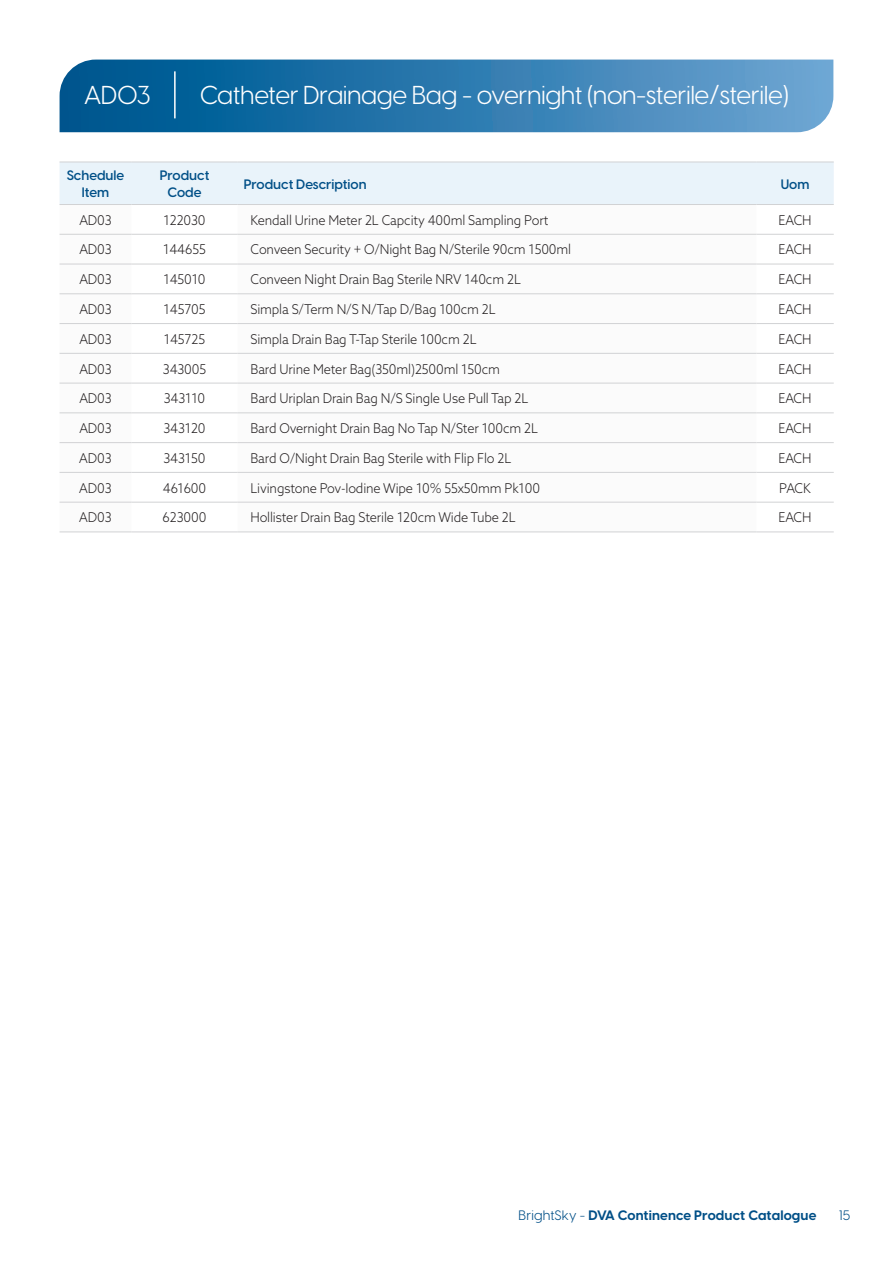
<style>
.page{position:relative;width:893px;height:1263px;background:#fff}
.page>*{position:absolute;margin:0;border:0;box-sizing:border-box;transform-origin:0 0}
.t1{font:25.5px "Visby CF";letter-spacing:-.02em;color:#fff}
.t2{font:300 13.5px "Azo Sans";letter-spacing:-.01em;color:#231f20;scale:.94 1}
.t3{font:600 13.5px/16.5px "Visby CF";color:#004f87;text-align:center}
.t4{font:700 13.5px "Visby CF";letter-spacing:.01em;color:#004f87}
.t5{font:13.5px "Visby CF";color:#004f87}
.s1{font-weight:400}
</style>
<div class="page">
<div style="left:60px;top:163px;width:774px;height:41px;background:#e9f3fa"></div>
<svg style="left:60px;top:233px;width:696px;height:299px"></svg>
<hr style="left:60px;top:162px;width:71px;height:1px;background:#d1d2d4">
<hr style="left:131px;top:162px;width:107px;height:1px;background:#d1d2d4">
<hr style="left:238px;top:162px;width:518px;height:1px;background:#d1d2d4">
<hr style="left:756px;top:162px;width:78px;height:1px;background:#d1d2d4">
<hr style="left:60px;top:204px;width:71px;height:1px;background:#d1d2d4">
<hr style="left:131px;top:204px;width:107px;height:1px;background:#d1d2d4">
<hr style="left:238px;top:204px;width:518px;height:1px;background:#d1d2d4">
<hr style="left:756px;top:204px;width:78px;height:1px;background:#d1d2d4">
<hr style="left:60px;top:234px;width:71px;height:1px;background:#d1d2d4">
<hr style="left:131px;top:234px;width:107px;height:1px;background:#d1d2d4">
<hr style="left:238px;top:234px;width:518px;height:1px;background:#d1d2d4">
<hr style="left:756px;top:234px;width:78px;height:1px;background:#d1d2d4">
<hr style="left:60px;top:264px;width:71px;height:1px;background:#d1d2d4">
<hr style="left:131px;top:264px;width:107px;height:1px;background:#d1d2d4">
<hr style="left:238px;top:264px;width:518px;height:1px;background:#d1d2d4">
<hr style="left:756px;top:264px;width:78px;height:1px;background:#d1d2d4">
<hr style="left:60px;top:293px;width:71px;height:1px;background:#d1d2d4">
<hr style="left:131px;top:293px;width:107px;height:1px;background:#d1d2d4">
<hr style="left:238px;top:293px;width:518px;height:1px;background:#d1d2d4">
<hr style="left:756px;top:293px;width:78px;height:1px;background:#d1d2d4">
<hr style="left:60px;top:323px;width:71px;height:1px;background:#d1d2d4">
<hr style="left:131px;top:323px;width:107px;height:1px;background:#d1d2d4">
<hr style="left:238px;top:323px;width:518px;height:1px;background:#d1d2d4">
<hr style="left:756px;top:323px;width:78px;height:1px;background:#d1d2d4">
<hr style="left:60px;top:353px;width:71px;height:1px;background:#d1d2d4">
<hr style="left:131px;top:353px;width:107px;height:1px;background:#d1d2d4">
<hr style="left:238px;top:353px;width:518px;height:1px;background:#d1d2d4">
<hr style="left:756px;top:353px;width:78px;height:1px;background:#d1d2d4">
<hr style="left:60px;top:383px;width:71px;height:1px;background:#d1d2d4">
<hr style="left:131px;top:383px;width:107px;height:1px;background:#d1d2d4">
<hr style="left:238px;top:383px;width:518px;height:1px;background:#d1d2d4">
<hr style="left:756px;top:383px;width:78px;height:1px;background:#d1d2d4">
<hr style="left:60px;top:412px;width:71px;height:1px;background:#d1d2d4">
<hr style="left:131px;top:412px;width:107px;height:1px;background:#d1d2d4">
<hr style="left:238px;top:412px;width:518px;height:1px;background:#d1d2d4">
<hr style="left:756px;top:412px;width:78px;height:1px;background:#d1d2d4">
<hr style="left:60px;top:442px;width:71px;height:1px;background:#d1d2d4">
<hr style="left:131px;top:442px;width:107px;height:1px;background:#d1d2d4">
<hr style="left:238px;top:442px;width:518px;height:1px;background:#d1d2d4">
<hr style="left:756px;top:442px;width:78px;height:1px;background:#d1d2d4">
<hr style="left:60px;top:472px;width:71px;height:1px;background:#d1d2d4">
<hr style="left:131px;top:472px;width:107px;height:1px;background:#d1d2d4">
<hr style="left:238px;top:472px;width:518px;height:1px;background:#d1d2d4">
<hr style="left:756px;top:472px;width:78px;height:1px;background:#d1d2d4">
<hr style="left:60px;top:502px;width:71px;height:1px;background:#d1d2d4">
<hr style="left:131px;top:502px;width:107px;height:1px;background:#d1d2d4">
<hr style="left:238px;top:502px;width:518px;height:1px;background:#d1d2d4">
<hr style="left:756px;top:502px;width:78px;height:1px;background:#d1d2d4">
<hr style="left:60px;top:532px;width:71px;height:1px;background:#d1d2d4">
<hr style="left:131px;top:532px;width:107px;height:1px;background:#d1d2d4">
<hr style="left:238px;top:532px;width:518px;height:1px;background:#d1d2d4">
<hr style="left:756px;top:532px;width:78px;height:1px;background:#d1d2d4">
<svg style="left:60px;top:60px;width:773px;height:72px;background:#307baf"></svg>
<hr style="left:174px;top:71px;width:2px;height:47px;background:#fff">
<h1 class="t1" style="left:84px;top:80px;width:68px">AD03</h1>
<h1 class="t1" style="left:200px;top:80px;width:590px">Catheter Drainage Bag - overnight (non-sterile/sterile)</h1>
<p class="t3" style="left:67px;top:167px;width:59px">Schedule<br>Item</p>
<p class="t3" style="left:160px;top:167px;width:51px">Product<br>Code</p>
<p class="t3" style="left:244px;top:176px;width:124px">Product Description</p>
<p class="t3" style="left:781px;top:176px;width:30px">Uom</p>
<p class="t2" style="left:79px;top:211px;width:36px">AD03</p>
<p class="t2" style="left:164px;top:211px;width:46px">122030</p>
<p class="t2" style="left:250px;top:211px;width:319px">Kendall Urine Meter 2L Capcity 400ml Sampling Port</p>
<p class="t2" style="left:779px;top:211px;width:37px">EACH</p>
<p class="t2" style="left:79px;top:241px;width:36px">AD03</p>
<p class="t2" style="left:163px;top:241px;width:47px">144655</p>
<p class="t2" style="left:250px;top:241px;width:343px">Conveen Security + O/Night Bag N/Sterile 90cm 1500ml</p>
<p class="t2" style="left:779px;top:241px;width:37px">EACH</p>
<p class="t2" style="left:79px;top:271px;width:36px">AD03</p>
<p class="t2" style="left:163px;top:271px;width:46px">145010</p>
<p class="t2" style="left:250px;top:271px;width:289px">Conveen Night Drain Bag Sterile NRV 140cm 2L</p>
<p class="t2" style="left:779px;top:271px;width:37px">EACH</p>
<p class="t2" style="left:79px;top:300px;width:36px">AD03</p>
<p class="t2" style="left:164px;top:300px;width:46px">145705</p>
<p class="t2" style="left:250px;top:300px;width:262px">Simpla S/Term N/S N/Tap D/Bag 100cm 2L</p>
<p class="t2" style="left:779px;top:300px;width:37px">EACH</p>
<p class="t2" style="left:79px;top:330px;width:36px">AD03</p>
<p class="t2" style="left:164px;top:330px;width:45px">145725</p>
<p class="t2" style="left:250px;top:330px;width:242px">Simpla Drain Bag T-Tap Sterile 100cm 2L</p>
<p class="t2" style="left:779px;top:330px;width:37px">EACH</p>
<p class="t2" style="left:79px;top:360px;width:36px">AD03</p>
<p class="t2" style="left:163px;top:360px;width:48px">343005</p>
<p class="t2" style="left:250px;top:360px;width:267px">Bard Urine Meter Bag(350ml)2500ml 150cm</p>
<p class="t2" style="left:779px;top:360px;width:37px">EACH</p>
<p class="t2" style="left:79px;top:390px;width:36px">AD03</p>
<p class="t2" style="left:164px;top:390px;width:46px">343110</p>
<p class="t2" style="left:250px;top:390px;width:297px">Bard Uriplan Drain Bag N/S Single Use Pull Tap 2L</p>
<p class="t2" style="left:779px;top:390px;width:37px">EACH</p>
<p class="t2" style="left:79px;top:419px;width:36px">AD03</p>
<p class="t2" style="left:163px;top:419px;width:46px">343120</p>
<p class="t2" style="left:250px;top:419px;width:307px">Bard Overnight Drain Bag No Tap N/Ster 100cm 2L</p>
<p class="t2" style="left:779px;top:419px;width:37px">EACH</p>
<p class="t2" style="left:79px;top:449px;width:36px">AD03</p>
<p class="t2" style="left:164px;top:449px;width:46px">343150</p>
<p class="t2" style="left:250px;top:449px;width:279px">Bard O/Night Drain Bag Sterile with Flip Flo 2L</p>
<p class="t2" style="left:779px;top:449px;width:37px">EACH</p>
<p class="t2" style="left:79px;top:479px;width:36px">AD03</p>
<p class="t2" style="left:163px;top:479px;width:48px">461600</p>
<p class="t2" style="left:250px;top:479px;width:310px">Livingstone Pov-Iodine Wipe 10% 55x50mm Pk100</p>
<p class="t2" style="left:779px;top:479px;width:35px">PACK</p>
<p class="t2" style="left:79px;top:509px;width:36px">AD03</p>
<p class="t2" style="left:163px;top:509px;width:48px">623000</p>
<p class="t2" style="left:250px;top:509px;width:284px">Hollister Drain Bag Sterile 120cm Wide Tube 2L</p>
<p class="t2" style="left:779px;top:509px;width:37px">EACH</p>
<p class="t4" style="left:519px;top:1207px;width:299px"><span class="s1">BrightSky -</span> DVA Continence Product Catalogue</p>
<p class="t5" style="left:839px;top:1207px;width:13px">15</p>
</div>
